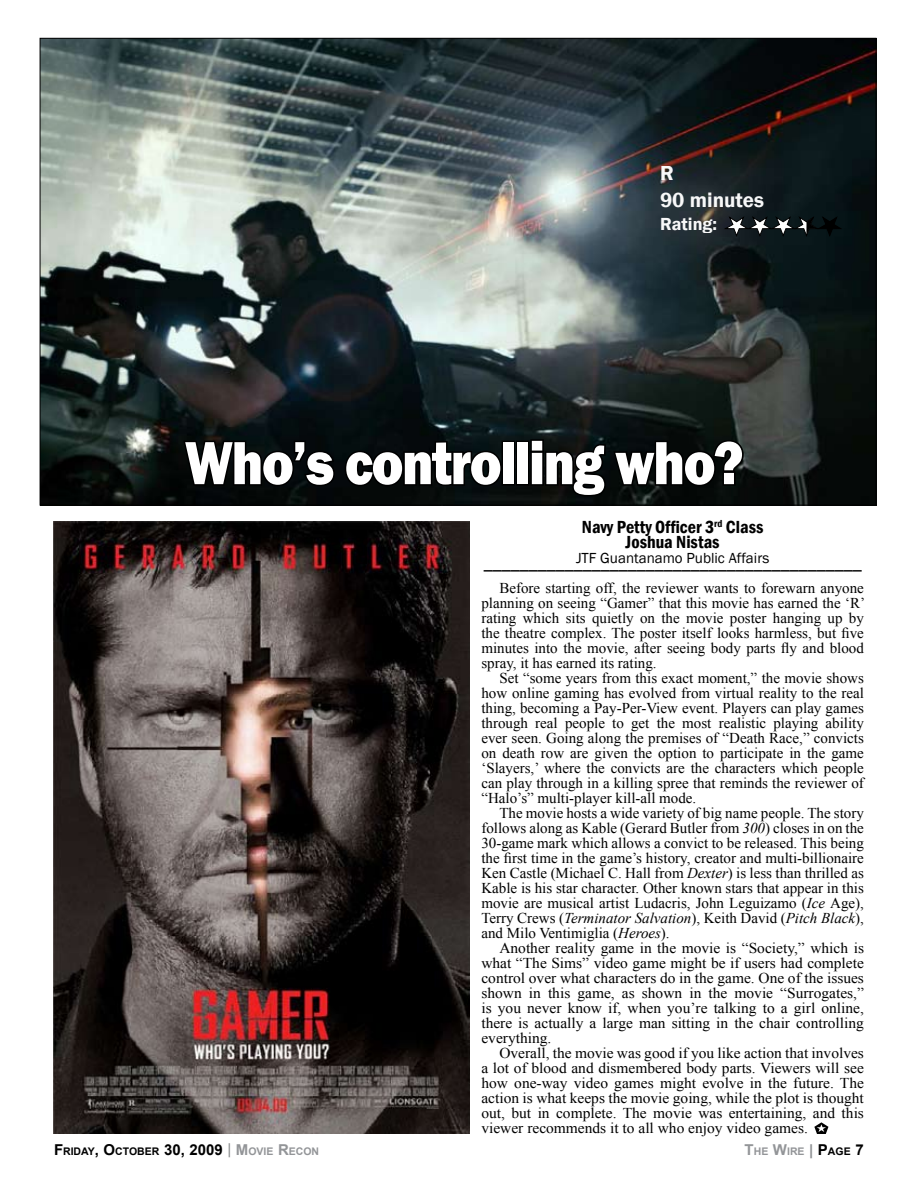
<style>
.page{position:relative;width:918px;height:1188px;background:#fff}
.page>*{position:absolute;margin:0;border:0;box-sizing:border-box;transform-origin:0 0}
.t1{font:800 63px "Franklin Gothic";letter-spacing:-.025em;color:#fff;scale:.85 1}
.t2{font:600 21px/27px "Franklin Gothic";color:#fff}
.t3{font:18px "Franklin Gothic";color:#000}
.t4{font:600 condensed 18px/15px "Franklin Gothic";color:#000;text-align:center}
.t5{font:600 18px "Franklin Gothic";color:#fff}
.t6{font:15px/15px "Times New Roman";color:#000;text-align:justify}
.t7{font:15px "Franklin Gothic";color:#000}
.t8{font:700 10.5px "Arial";color:#000}
.t9{font:700 10.5px "Arial";color:#939598}
.s1{font-style:italic}
.s2{font-size:15px}
.s3{font-weight:400;font-size:15px;color:#888a8c}
.s4{font-size:15px;color:#939598}
.s5{color:#939598}
.s6{font-size:15px;color:#8f9194}
.s7{font-size:15px;color:#000}
.s8{color:#000}
</style>
<div class="page">
<img style="left:42px;top:40px;width:832px;height:464px">
<img style="left:54px;top:521px;width:415px;height:613px">
<svg style="left:181px;top:439px;width:155px;height:49px;background:#030708"></svg>
<svg style="left:343px;top:439px;width:160px;height:50px;background:#04080a"></svg>
<div style="left:502px;top:441px;width:13px;height:45px;border:3px solid #000"></div>
<div style="left:516px;top:441px;width:13px;height:45px;border:3px solid #000"></div>
<svg style="left:529px;top:438px;width:217px;height:60px;background:#060a0a"></svg>
<svg style="left:725px;top:217px;width:116px;height:19px;background:#2c3336"></svg>
<svg style="left:814px;top:1122px;width:14px;height:12px"></svg>
<h2 class="t2" style="left:660px;top:160px;width:106px">R<br>90 minutes</h2>
<p class="t5" style="left:660px;top:212px;width:59px">Rating:</p>
<h1 class="t1" style="left:185px;top:422px;width:659px">Who’s controlling who?</h1>
<p class="t4" style="left:582px;top:519px;width:183px">Navy Petty Officer 3<sup>rd</sup> Class<br>Joshua Nistas</p>
<p class="t7" style="left:576px;top:549px;width:195px">JTF Guantanamo Public Affairs</p>
<p class="t3" style="left:484px;top:552px;width:380px">__________________________________________</p>
<p class="t6" style="left:481px;top:580px;width:385px;text-indent:18px">Before starting off, the reviewer wants to forewarn anyone planning on seeing “Gamer” that this movie has earned the ‘R’ rating which sits quietly on the movie poster hanging up by the theatre complex. The poster itself looks harmless, but five minutes into the movie, after seeing body parts fly and blood spray, it has earned its rating.</p>
<p class="t6" style="left:481px;top:670px;width:384px;text-indent:18px">Set “some years from this exact moment,” the movie shows how online gaming has evolved from virtual reality to the real thing, becoming a Pay-Per-View event. Players can play games through real people to get the most realistic playing ability ever seen. Going along the premises of “Death Race,” convicts on death row are given the option to participate in the game ‘Slayers,’ where the convicts are the characters which people can play through in a killing spree that reminds the reviewer of “Halo’s” multi-player kill-all mode.</p>
<p class="t6" style="left:481px;top:805px;width:384px;text-indent:18px">The movie hosts a wide variety of big name people. The story follows along as Kable (Gerard Butler from <span class="s1">300</span>) closes in on the 30-game mark which allows a convict to be released. This being the first time in the game’s history, creator and multi-billionaire Ken Castle (Michael C. Hall from <span class="s1">Dexter</span>) is less than thrilled as Kable is his star character. Other known stars that appear in this movie are musical artist Ludacris, John Leguizamo (<span class="s1">Ice</span> Age), Terry Crews (<span class="s1">Terminator Salvation</span>), Keith David (<span class="s1">Pitch Black</span>), and Milo Ventimiglia (<span class="s1">Heroes</span>).</p>
<p class="t6" style="left:481px;top:940px;width:384px;text-indent:18px">Another reality game in the movie is “Society,” which is what “The Sims” video game might be if users had complete control over what characters do in the game. One of the issues shown in this game, as shown in the movie “Surrogates,” is you never know if, when you’re talking to a girl online, there is actually a large man sitting in the chair controlling everything.</p>
<p class="t6" style="left:481px;top:1045px;width:384px;text-indent:18px">Overall, the movie was good if you like action that involves a lot of blood and dismembered body parts. Viewers will see how one-way video games might evolve in the future. The action is what keeps the movie going, while the plot is thought out, but in complete. The movie was entertaining, and this viewer recommends it to all who enjoy video games.</p>
<p class="t8" style="left:54px;top:1144px;width:267px"><span class="s2">F</span>RIDAY<span class="s2">, O</span>CTOBER <span class="s2">30, 2009</span> <span class="s3">|</span> <span class="s4">M</span><span class="s5">OVIE</span> <span class="s4">R</span><span class="s5">ECON</span></p>
<p class="t9" style="left:745px;top:1145px;width:121px"><span class="s2">T</span>HE <span class="s2">W</span>IRE <span class="s6">|</span> <span class="s7">P</span><span class="s8">AGE</span> <span class="s7">7</span></p>
</div>
